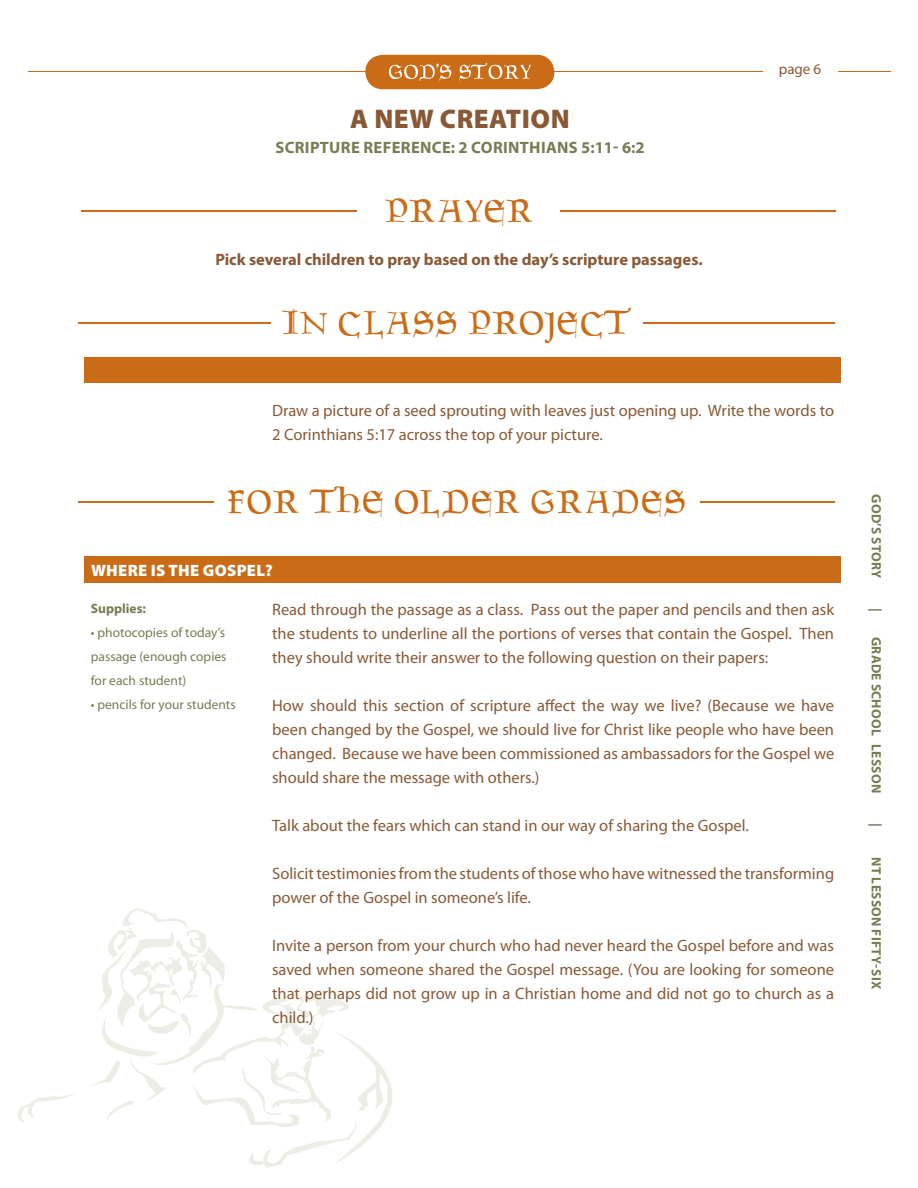
<style>
.page{position:relative;width:918px;height:1188px;background:#fff}
.page>*{position:absolute;margin:0;border:0;box-sizing:border-box;transform-origin:0 0}
.t1{font:45px "Goudament";color:#ca6c17}
.t2{font:900 27px "Myriad Pro";letter-spacing:.02em;color:#895936}
.t3{font:16.5px/24px "Myriad Pro";color:#895936;text-align:justify}
.t4{font:700 16.5px "Myriad Pro";color:#895936}
.t5{font:700 16.5px "Myriad Pro";letter-spacing:.02em;color:#797b53}
.t6{font:900 16.5px "Myriad Pro";letter-spacing:.02em;color:#fff}
.t7{font:15px "Myriad Pro";color:#895936}
.t8{font:13.5px/24px "Myriad Pro";color:#797b53;text-align:justify}
.t9{font:700 13.5px "Myriad Pro";letter-spacing:.02em;color:#797b53}
.t10{font:700 13.5px "Myriad Pro";color:#797b53}
</style>
<div class="page">
<svg style="left:92px;top:908px;width:301px;height:260px"></svg>
<svg style="left:17px;top:1094px;width:57px;height:29px"></svg>
<hr style="left:29px;top:72px;width:862px;height:1px;background:#ca6c17">
<svg style="left:365px;top:55px;width:189px;height:34px"></svg>
<div style="left:763px;top:63px;width:74px;height:23px;background:#fff"></div>
<hr style="left:82px;top:210px;width:754px;height:2px;background:#ca6c17">
<div style="left:358px;top:189px;width:202px;height:48px;background:#fff"></div>
<hr style="left:79px;top:322px;width:756px;height:2px;background:#ca6c17">
<div style="left:271px;top:302px;width:371px;height:47px;background:#fff"></div>
<div style="left:85px;top:358px;width:755px;height:24px;background:#ca6c17"></div>
<hr style="left:839px;top:358px;width:2px;height:23px;background:#ca6c17">
<hr style="left:84px;top:357px;width:162px;height:1px;background:#ca6c17">
<hr style="left:84px;top:358px;width:2px;height:23px;background:#ca6c17">
<svg style="left:246px;top:357px;width:20px;height:1px"></svg>
<hr style="left:266px;top:357px;width:575px;height:1px;background:#ca6c17">
<hr style="left:84px;top:381px;width:162px;height:2px;background:#ca6c17">
<hr style="left:246px;top:381px;width:20px;height:2px;background:#ca6c17">
<hr style="left:266px;top:381px;width:575px;height:2px;background:#ca6c17">
<hr style="left:79px;top:501px;width:756px;height:1px;background:#ca6c17">
<div style="left:214px;top:480px;width:486px;height:48px;background:#fff"></div>
<div style="left:85px;top:557px;width:755px;height:25px;background:#ca6c17"></div>
<hr style="left:839px;top:558px;width:2px;height:23px;background:#ca6c17">
<hr style="left:84px;top:556px;width:162px;height:2px;background:#ca6c17">
<hr style="left:84px;top:558px;width:2px;height:23px;background:#ca6c17">
<hr style="left:246px;top:556px;width:20px;height:2px;background:#ca6c17">
<hr style="left:266px;top:556px;width:575px;height:2px;background:#ca6c17">
<hr style="left:84px;top:581px;width:162px;height:1px;background:#ca6c17">
<hr style="left:266px;top:581px;width:575px;height:1px;background:#ca6c17">
<h2 class="t2" style="left:350px;top:104px;width:221px">A NEW CREATION</h2>
<p class="t5" style="left:275px;top:138px;width:371px">SCRIPTURE REFERENCE: 2 CORINTHIANS 5:11- 6:2</p>
<h1 class="t1" style="left:385px;top:195px;width:150px">PRAYER</h1>
<p class="t4" style="left:215px;top:250px;width:489px">Pick several children to pray based on the day’s scripture passages.</p>
<h1 class="t1" style="left:281px;top:308px;width:353px">IN CLASS PROJECT</h1>
<p class="t7" style="left:779px;top:61px;width:44px">page 6</p>
<p class="t3" style="left:272px;top:398px;width:564px">Draw a picture of a seed sprouting with leaves just opening up. Write the words to<br>2 Corinthians 5:17 across the top of your picture.</p>
<h1 class="t1" style="left:227px;top:486px;width:461px">FOR THE OLDER GRADES</h1>
<p class="t6" style="left:91px;top:561px;width:183px">WHERE IS THE GOSPEL?</p>
<p class="t10" style="left:91px;top:601px;width:57px">Supplies:</p>
<p class="t8" style="left:91px;top:620px;width:137px">• photocopies of today’s passage (enough copies for each student)</p>
<p class="t8" style="left:91px;top:692px;width:146px">• pencils for your students</p>
<p class="t3" style="left:272px;top:598px;width:564px">Read through the passage as a class. Pass out the paper and pencils and then ask the students to underline all the portions of verses that contain the Gospel. Then they should write their answer to the following question on their papers:</p>
<p class="t3" style="left:272px;top:694px;width:564px">How should this section of scripture affect the way we live? (Because we have been changed by the Gospel, we should live for Christ like people who have been changed. Because we have been commissioned as ambassadors for the Gospel we should share the message with others.)</p>
<p class="t3" style="left:272px;top:814px;width:478px">Talk about the fears which can stand in our way of sharing the Gospel.</p>
<p class="t3" style="left:272px;top:862px;width:564px">Solicit testimonies from the students of those who have witnessed the transforming power of the Gospel in someone’s life.</p>
<p class="t3" style="left:272px;top:934px;width:564px">Invite a person from your church who had never heard the Gospel before and was saved when someone shared the Gospel message. (You are looking for someone that perhaps did not grow up in a Christian home and did not go to church as a child.)</p>
<p class="t9" style="left:884px;top:494px;width:85px;rotate:90deg">GOD’S STORY</p>
<p class="t9" style="left:884px;top:608px;width:5px;rotate:90deg">|</p>
<p class="t9" style="left:884px;top:637px;width:158px;rotate:90deg">GRADE SCHOOL LESSON</p>
<p class="t9" style="left:884px;top:823px;width:5px;rotate:90deg">|</p>
<p class="t9" style="left:884px;top:857px;width:133px;rotate:90deg">NT LESSON FIFTY-SIX</p>
</div>
